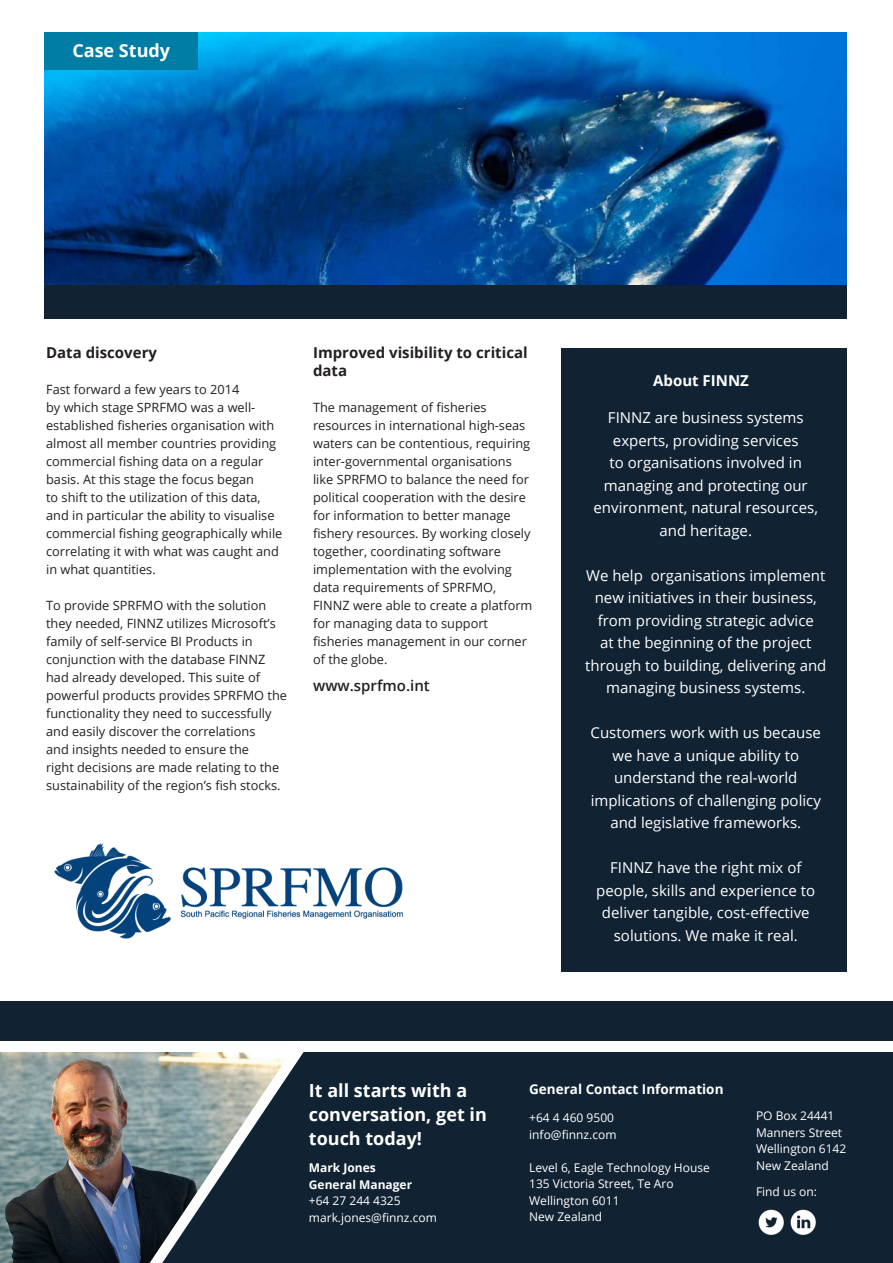
<style>
.page{position:relative;width:893px;height:1263px;background:#fff}
.page>*{position:absolute;margin:0;border:0;box-sizing:border-box;transform-origin:0 0}
.t1{font:700 18px/24px "Open Sans";color:#fff}
.t2{font:15px/22.5px "Open Sans";color:#fff;text-align:center}
.t3{font:700 15px/18px "Open Sans";color:#231f20}
.t4{font:600 15px "Open Sans";color:#231f20}
.t5{font:700 15px "Open Sans";color:#fff}
.t6{font:700 13.5px "Open Sans";color:#fff}
.t7{font:12.75px/18px "Open Sans";color:#231f20}
.t8{font:12px "Open Sans";color:#fff}
.t9{font:700 12px "Open Sans";color:#fff}
</style>
<div class="page">
<div style="left:0;top:1050px;width:893px;height:213px;background:#123"></div>
<img style="left:758px;top:1209px;width:26px;height:26px">
<img style="left:790px;top:1209px;width:26px;height:26px">
<div style="left:0;top:1001px;width:893px;height:40px;background:#123"></div>
<img style="left:0;top:1051px;width:150px;height:212px">
<div style="left:0;top:1041px;width:893px;height:10px;background:#fff"></div>
<svg style="left:150px;top:1051px;width:157px;height:212px"></svg>
<img style="left:45px;top:32px;width:802px;height:254px">
<div style="left:45px;top:32px;width:153px;height:38px;background:#007da5"></div>
<div style="left:45px;top:286px;width:802px;height:33px;background:#123"></div>
<div style="left:562px;top:348px;width:285px;height:623px;background:#123"></div>
<img style="left:54px;top:843px;width:349px;height:96px">
<p class="t1" style="left:72px;top:38px;width:99px">Case Study</p>
<p class="t3" style="left:46px;top:343px;width:112px">Data discovery</p>
<p class="t7" style="left:46px;top:380px;width:238px">Fast forward a few years to 2014<br>by which stage SPRFMO was a well&shy;established fisheries organisation with almost all member countries providing commercial fishing data on a regular basis. At this stage the focus began<br>to shift to the utilization of this data, and in particular the ability to visualise commercial fishing geographically while correlating it with what was caught and in what quantities.</p>
<p class="t7" style="left:46px;top:596px;width:242px">To provide SPRFMO with the solution they needed, FINNZ utilizes Microsoft’s family of self-service BI Products in conjunction with the database FINNZ had already developed. This suite of powerful products provides SPRFMO the functionality they need to successfully and easily discover the correlations<br>and insights needed to ensure the<br>right decisions are made relating to the sustainability of the region’s fish stocks.</p>
<p class="t3" style="left:313px;top:343px;width:216px">Improved visibility to critical data</p>
<p class="t7" style="left:313px;top:398px;width:221px">The management of fisheries resources in international high-seas waters can be contentious, requiring inter-governmental organisations like SPRFMO to balance the need for political cooperation with the desire for information to better manage fishery resources. By working closely together, coordinating software implementation with the evolving data requirements of SPRFMO, FINNZ were able to create a platform for managing data to support fisheries management in our corner of the globe.</p>
<p class="t4" style="left:313px;top:675px;width:118px">www.sprfmo.int</p>
<p class="t5" style="left:653px;top:370px;width:97px">About FINNZ</p>
<p class="t2" style="left:594px;top:406px;width:226px">FINNZ are business systems experts, providing services<br>to organisations involved in managing and protecting our environment, natural resources, and heritage.</p>
<p class="t2" style="left:585px;top:564px;width:243px">We help organisations implement new initiatives in their business, from providing strategic advice<br>at the beginning of the project through to building, delivering and managing business systems.</p>
<p class="t2" style="left:591px;top:721px;width:232px">Customers work with us because we have a unique ability to understand the real-world implications of challenging policy and legislative frameworks.</p>
<p class="t2" style="left:596px;top:856px;width:220px">FINNZ have the right mix of people, skills and experience to deliver tangible, cost-effective solutions. We make it real.</p>
<p class="t1" style="left:309px;top:1078px;width:179px">It all starts with a conversation, get in touch today!</p>
<p class="t9" style="left:309px;top:1159px;width:68px">Mark Jones</p>
<p class="t9" style="left:309px;top:1176px;width:105px">General Manager</p>
<p class="t8" style="left:309px;top:1192px;width:93px">+64 27 244 4325</p>
<p class="t8" style="left:309px;top:1209px;width:129px">mark.jones@finnz.com</p>
<p class="t6" style="left:529px;top:1079px;width:196px">General Contact Information</p>
<p class="t8" style="left:529px;top:1110px;width:86px">+64 4 460 9500</p>
<p class="t8" style="left:529px;top:1126px;width:89px">info@finnz.com</p>
<p class="t8" style="left:529px;top:1159px;width:182px">Level 6, Eagle Technology House</p>
<p class="t8" style="left:529px;top:1176px;width:146px">135 Victoria Street, Te Aro</p>
<p class="t8" style="left:529px;top:1192px;width:92px">Wellington 6011</p>
<p class="t8" style="left:529px;top:1209px;width:74px">New Zealand</p>
<p class="t8" style="left:756px;top:1108px;width:80px">PO Box 24441</p>
<p class="t8" style="left:756px;top:1124px;width:88px">Manners Street</p>
<p class="t8" style="left:756px;top:1141px;width:92px">Wellington 6142</p>
<p class="t8" style="left:756px;top:1157px;width:74px">New Zealand</p>
<p class="t8" style="left:756px;top:1184px;width:63px">Find us on:</p>
</div>
